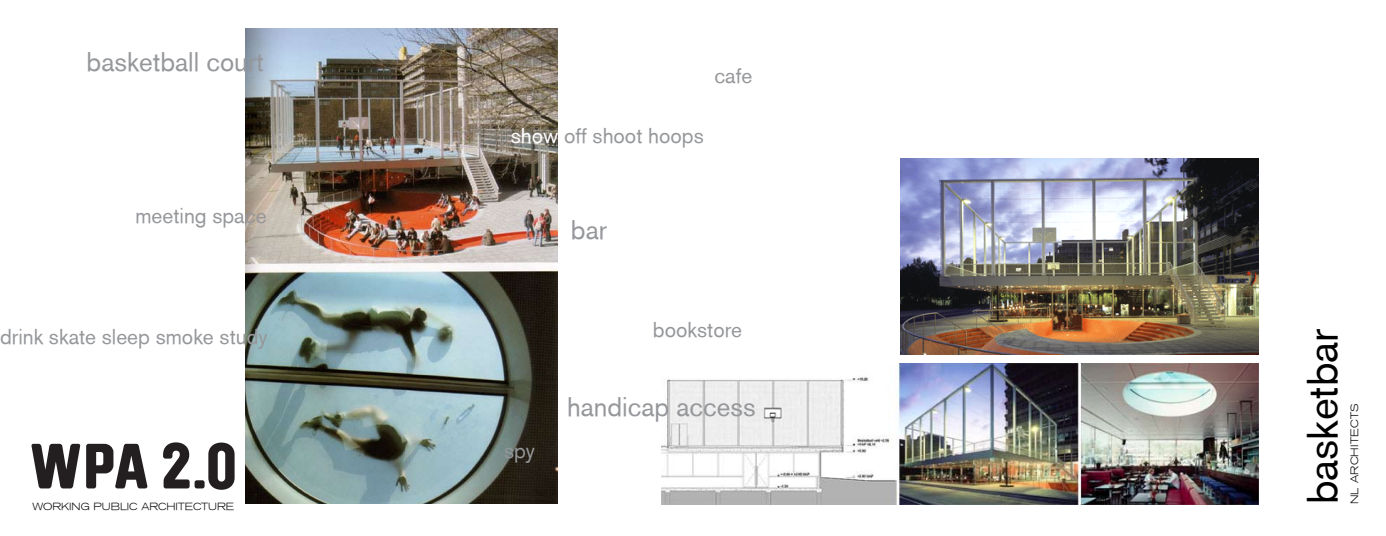
<style>
.page{position:relative;width:1386px;height:536px;background:#fff}
.page>*{position:absolute;margin:0;border:0;box-sizing:border-box;transform-origin:0 0}
.t1{font:42px "Akzidenz Grotesk BE";color:#000}
.t2{font:26.25px "Akzidenz Grotesk BE";color:#95979a}
.t3{font:21px "Akzidenz Grotesk BE";color:#95979a}
.t4{font:10.5px "Akzidenz Grotesk BE Light Ex";letter-spacing:.02em;color:#000}
.t5{font:10.15px "Akzidenz Grotesk BE Light Ex";color:#000}
.s1{color:#fff}
</style>
<div class="page">
<svg style="left:32px;top:443px;width:48px;height:45px"></svg>
<svg style="left:86px;top:443px;width:61px;height:45px"></svg>
<svg style="left:163px;top:442px;width:27px;height:46px"></svg>
<div style="left:195px;top:480px;width:10px;height:8px;background:#231f20;border-radius:2px"></div>
<svg style="left:208px;top:442px;width:27px;height:47px"></svg>
<img style="left:245px;top:29px;width:313px;height:474px">
<img style="left:900px;top:158px;width:358px;height:196px">
<img style="left:662px;top:363px;width:596px;height:141px">
<p class="t2" style="left:87px;top:46px;width:179px">basketball court</p>
<p class="t3" style="left:135px;top:203px;width:133px">meeting space</p>
<p class="t3" style="left:0;top:324px;width:269px">drink skate sleep smoke study</p>
<p class="t5" style="left:32px;top:500px;width:204px">WORKING PUBLIC ARCHITECTURE</p>
<p class="t3" style="left:714px;top:63px;width:40px">cafe</p>
<p class="t3" style="left:511px;top:123px;width:194px"><span class="s1">show</span> off shoot hoops</p>
<p class="t2" style="left:571px;top:214px;width:38px">bar</p>
<p class="t3" style="left:653px;top:317px;width:91px">bookstore</p>
<p class="t3" style="left:504px;top:438px;width:33px">spy</p>
<p class="t2" style="left:567px;top:390px;width:190px">handicap access</p>
<h1 class="t1" style="left:1298px;top:504px;width:177px;rotate:-90deg">basketbar</h1>
<p class="t4" style="left:1348px;top:504px;width:103px;rotate:-90deg">NL ARCHITECTS</p>
</div>
